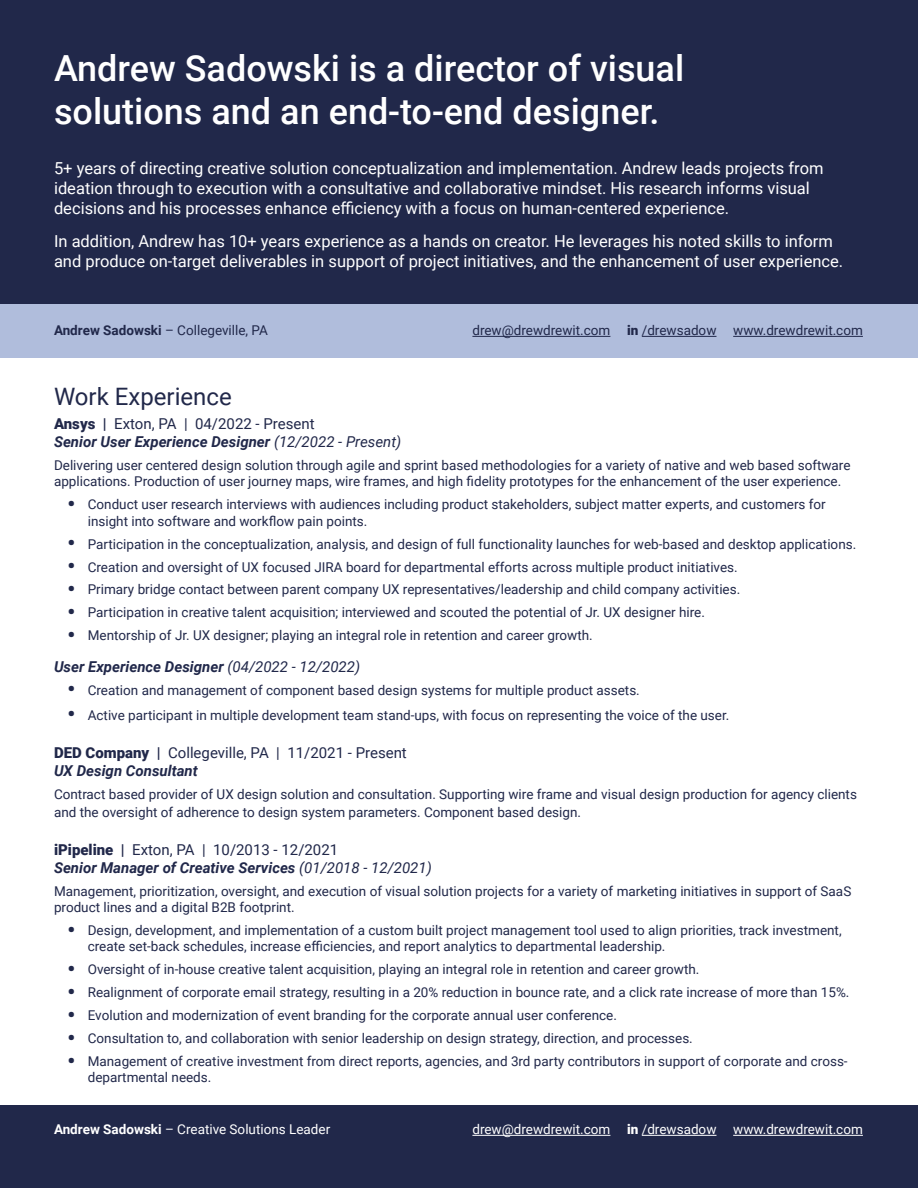
<style>
.page{position:relative;width:918px;height:1188px;background:#fff}
.page>*{position:absolute;margin:0;border:0;box-sizing:border-box;transform-origin:0 0}
.t1{font:500 36px/43.2px "Roboto";color:#fff}
.t2{font:24px "Roboto";color:#21284a}
.t3{font:16.5px/19.8px "Roboto";color:#fff}
.t4{font:italic 700 15px "Roboto";color:#21284a}
.t5{font:15px "Roboto";color:#21284a}
.t6{font:13.5px/16.2px "Roboto";color:#21284a}
.t7{font:13.5px "Roboto";color:#fff}
.s1{font-weight:700}
.s2{font-weight:900}
.s3{font-weight:400}
.s4{font-weight:900;font-size:21px}
</style>
<div class="page">
<div style="left:0;top:1106px;width:918px;height:82px;background:#21284a"></div>
<hr style="left:472px;top:1135px;width:138px;height:1px;background:#fff">
<hr style="left:642px;top:1135px;width:74px;height:1px;background:#fff">
<hr style="left:733px;top:1135px;width:130px;height:1px;background:#fff">
<div style="left:0;top:54px;width:918px;height:303px;background:#b0bddc"></div>
<div style="left:0;top:0;width:918px;height:303px;background:#21284a"></div>
<hr style="left:472px;top:336px;width:138px;height:1px;background:#21284a">
<hr style="left:642px;top:336px;width:74px;height:1px;background:#21284a">
<hr style="left:733px;top:336px;width:130px;height:1px;background:#21284a">
<p class="t1" style="left:54px;top:45px;width:632px">Andrew Sadowski is a director of visual solutions and an end-to-end designer.</p>
<p class="t3" style="left:54px;top:158px;width:771px">5+ years of directing creative solution conceptualization and implementation. Andrew leads projects from ideation through to execution with a consultative and collaborative mindset. His research informs visual decisions and his processes enhance efficiency with a focus on human-centered experience.</p>
<p class="t3" style="left:54px;top:231px;width:791px">In addition, Andrew has 10+ years experience as a hands on creator. He leverages his noted skills to inform and produce on-target deliverables in support of project initiatives, and the enhancement of user experience.</p>
<p class="t6" style="left:54px;top:322px;width:216px"><span class="s1">Andrew Sadowski</span> – Collegeville, PA</p>
<p class="t6" style="left:472px;top:322px;width:392px">drew@drewdrewit.com <span class="s2">in</span> /drewsadow www.drewdrewit.com</p>
<p class="t2" style="left:54px;top:379px;width:179px">Work Experience</p>
<p class="t5" style="left:54px;top:413px;width:262px"><span class="s2">Ansys</span> <span class="s1">|</span> Exton, PA | 04/2022 - Present</p>
<p class="t4" style="left:54px;top:431px;width:349px">Senior User Experience Designer <span class="s3">(12/2022 - Present)</span></p>
<p class="t6" style="left:54px;top:457px;width:798px">Delivering user centered design solution through agile and sprint based methodologies for a variety of native and web based software applications. Production of user journey maps, wire frames, and high fidelity prototypes for the enhancement of the user experience.</p>
<p class="t6" style="left:88px;top:496px;width:740px;text-indent:-20px"><span class="s4">•</span> Conduct user research interviews with audiences including product stakeholders, subject matter experts, and customers for insight into software and workflow pain points.</p>
<p class="t6" style="left:68px;top:535px;width:790px"><span class="s4">•</span> Participation in the conceptualization, analysis, and design of full functionality launches for web-based and desktop applications.</p>
<p class="t6" style="left:68px;top:558px;width:672px"><span class="s4">•</span> Creation and oversight of UX focused JIRA board for departmental efforts across multiple product initiatives.</p>
<p class="t6" style="left:68px;top:581px;width:674px"><span class="s4">•</span> Primary bridge contact between parent company UX representatives/leadership and child company activities.</p>
<p class="t6" style="left:68px;top:604px;width:639px"><span class="s4">•</span> Participation in creative talent acquisition; interviewed and scouted the potential of Jr. UX designer hire.</p>
<p class="t6" style="left:68px;top:627px;width:527px"><span class="s4">•</span> Mentorship of Jr. UX designer; playing an integral role in retention and career growth.</p>
<p class="t4" style="left:54px;top:656px;width:308px">User Experience Designer <span class="s3">(04/2022 - 12/2022)</span></p>
<p class="t6" style="left:68px;top:681px;width:574px"><span class="s4">•</span> Creation and management of component based design systems for multiple product assets.</p>
<p class="t6" style="left:68px;top:706px;width:663px"><span class="s4">•</span> Active participant in multiple development team stand-ups, with focus on representing the voice of the user.</p>
<p class="t5" style="left:54px;top:742px;width:354px"><span class="s2">DED Company</span> <span class="s1">|</span> Collegeville, PA | 11/2021 - Present</p>
<p class="t4" style="left:54px;top:760px;width:145px">UX Design Consultant</p>
<p class="t6" style="left:54px;top:784px;width:805px;line-height:18px">Contract based provider of UX design solution and consultation. Supporting wire frame and visual design production for agency clients and the oversight of adherence to design system parameters. Component based design.</p>
<p class="t5" style="left:54px;top:839px;width:286px"><span class="s2">iPipeline</span> <span class="s1">|</span> Exton, PA | 10/2013 - 12/2021</p>
<p class="t4" style="left:54px;top:857px;width:379px">Senior Manager of Creative Services <span class="s3">(01/2018 - 12/2021)</span></p>
<p class="t6" style="left:54px;top:883px;width:799px">Management, prioritization, oversight, and execution of visual solution projects for a variety of marketing initiatives in support of SaaS product lines and a digital B2B footprint.</p>
<p class="t6" style="left:88px;top:922px;width:755px;text-indent:-20px"><span class="s4">•</span> Design, development, and implementation of a custom built project management tool used to align priorities, track investment, create set-back schedules, increase efficiencies, and report analytics to departmental leadership.</p>
<p class="t6" style="left:68px;top:961px;width:633px"><span class="s4">•</span> Oversight of in-house creative talent acquisition, playing an integral role in retention and career growth.</p>
<p class="t6" style="left:68px;top:984px;width:783px"><span class="s4">•</span> Realignment of corporate email strategy, resulting in a 20% reduction in bounce rate, and a click rate increase of more than 15%.</p>
<p class="t6" style="left:68px;top:1007px;width:551px"><span class="s4">•</span> Evolution and modernization of event branding for the corporate annual user conference.</p>
<p class="t6" style="left:68px;top:1030px;width:627px"><span class="s4">•</span> Consultation to, and collaboration with senior leadership on design strategy, direction, and processes.</p>
<p class="t6" style="left:88px;top:1053px;width:761px;text-indent:-20px"><span class="s4">•</span> Management of creative investment from direct reports, agencies, and 3rd party contributors in support of corporate and cross&shy;departmental needs.</p>
<p class="t7" style="left:54px;top:1120px;width:278px"><span class="s1">Andrew Sadowski</span> – Creative Solutions Leader</p>
<p class="t7" style="left:472px;top:1120px;width:392px">drew@drewdrewit.com <span class="s2">in</span> /drewsadow www.drewdrewit.com</p>
</div>
